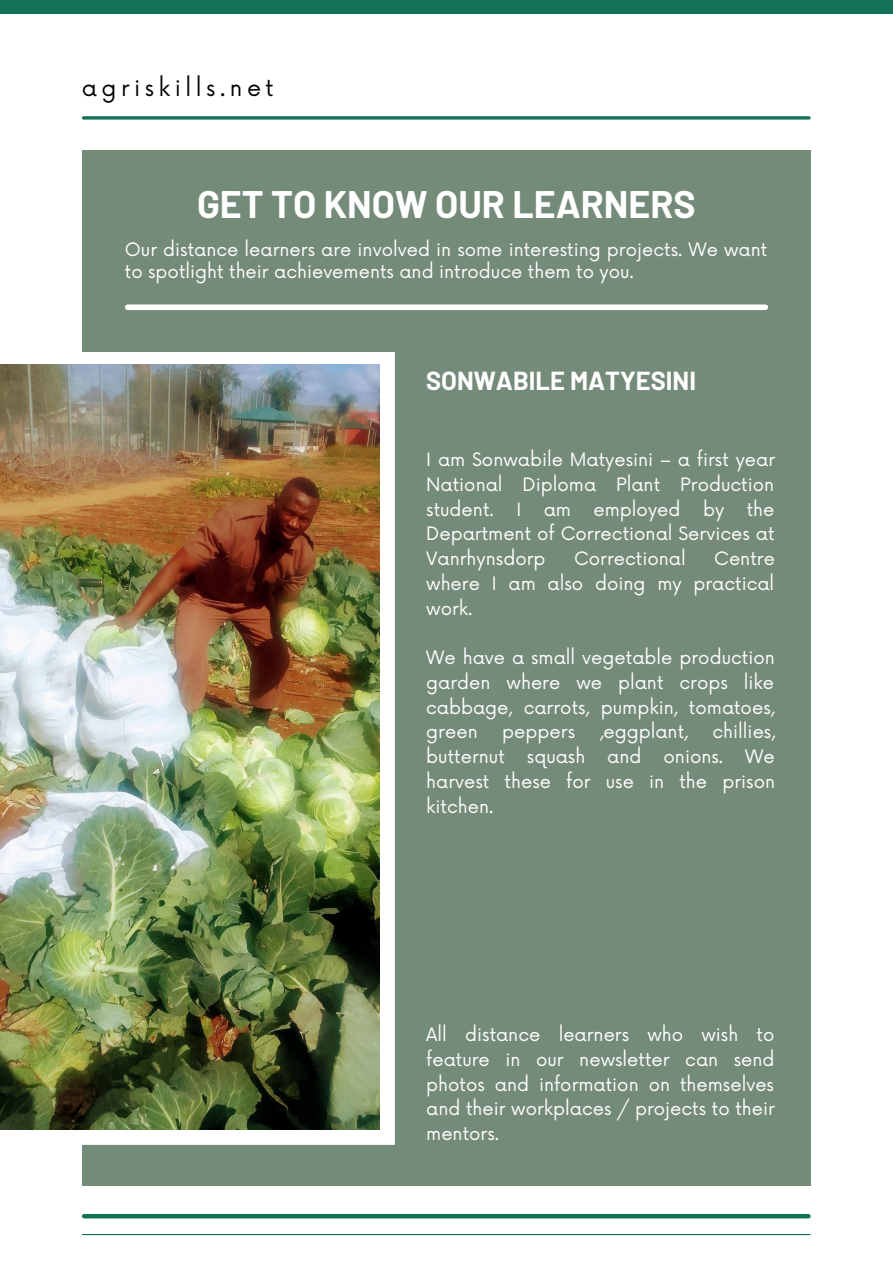
<style>
.page{position:relative;width:893px;height:1264px;background:#fff}
.page>*{position:absolute;margin:0;border:0;box-sizing:border-box;transform-origin:0 0}
.t1{font:700 37.5px "Barlow";color:#fff}
.t2{font:700 25.5px "Barlow";color:#fff}
.t3{font:22.5px "Now";letter-spacing:.2em;color:#000}
.t4{font:18px/24.8px "Now";color:#fff;text-align:justify}
</style>
<div class="page">
<div style="left:0;top:0;width:892px;height:14px;background:#127157"></div>
<svg style="left:83px;top:116px;width:726px;height:4px;background:#368670"></svg>
<div style="left:82px;top:150px;width:728px;height:1035px;background:#758b79"></div>
<svg style="left:0;top:352px;width:395px;height:792px;background:#f4f5f3"></svg>
<div style="left:128px;top:304px;width:637px;height:6px;background:#fff"></div>
<img style="left:0;top:365px;width:379px;height:764px">
<div style="left:84px;top:1213px;width:724px;height:5px;background:#127157"></div>
<hr style="left:82px;top:1233px;width:728px;height:2px;background:#127157">
<p class="t3" style="left:82px;top:75px;width:193px">agriskills.net</p>
<h1 class="t1" style="left:197px;top:180px;width:500px">GET TO KNOW OUR LEARNERS</h1>
<p class="t4" style="left:125px;top:239px;width:644px;line-height:22.5px">Our distance learners are involved in some interesting projects. We want to spotlight their achievements and introduce them to you.</p>
<h2 class="t2" style="left:426px;top:364px;width:271px">SONWABILE MATYESINI</h2>
<p class="t4" style="left:426px;top:448px;width:350px">I am Sonwabile Matyesini – a first year National Diploma Plant Production student.</p>
<p class="t4" style="left:426px;top:498px;width:350px;text-indent:320px">the Department of Correctional Services at Vanrhynsdorp</p>
<p class="t4" style="left:516px;top:498px;width:6px">I</p>
<p class="t4" style="left:543px;top:498px;width:29px">am</p>
<p class="t4" style="left:593px;top:498px;width:88px">employed</p>
<p class="t4" style="left:703px;top:498px;width:23px">by</p>
<p class="t4" style="left:574px;top:547px;width:113px">Correctional</p>
<p class="t4" style="left:426px;top:547px;width:350px;text-indent:288px">Centre where I am also doing my practical work.</p>
<p class="t4" style="left:426px;top:646px;width:350px">We have a small vegetable production garden where we plant crops like cabbage, carrots, pumpkin, tomatoes, green</p>
<p class="t4" style="left:426px;top:720px;width:350px;text-indent:286px">chillies, butternut squash and onions. We harvest these for use in the prison kitchen.</p>
<p class="t4" style="left:502px;top:720px;width:74px">peppers</p>
<p class="t4" style="left:599px;top:720px;width:90px">,eggplant,</p>
<p class="t4" style="left:426px;top:1023px;width:350px">All distance learners who wish to feature in our newsletter can send photos and information on themselves and their workplaces / projects to their mentors.</p>
</div>
